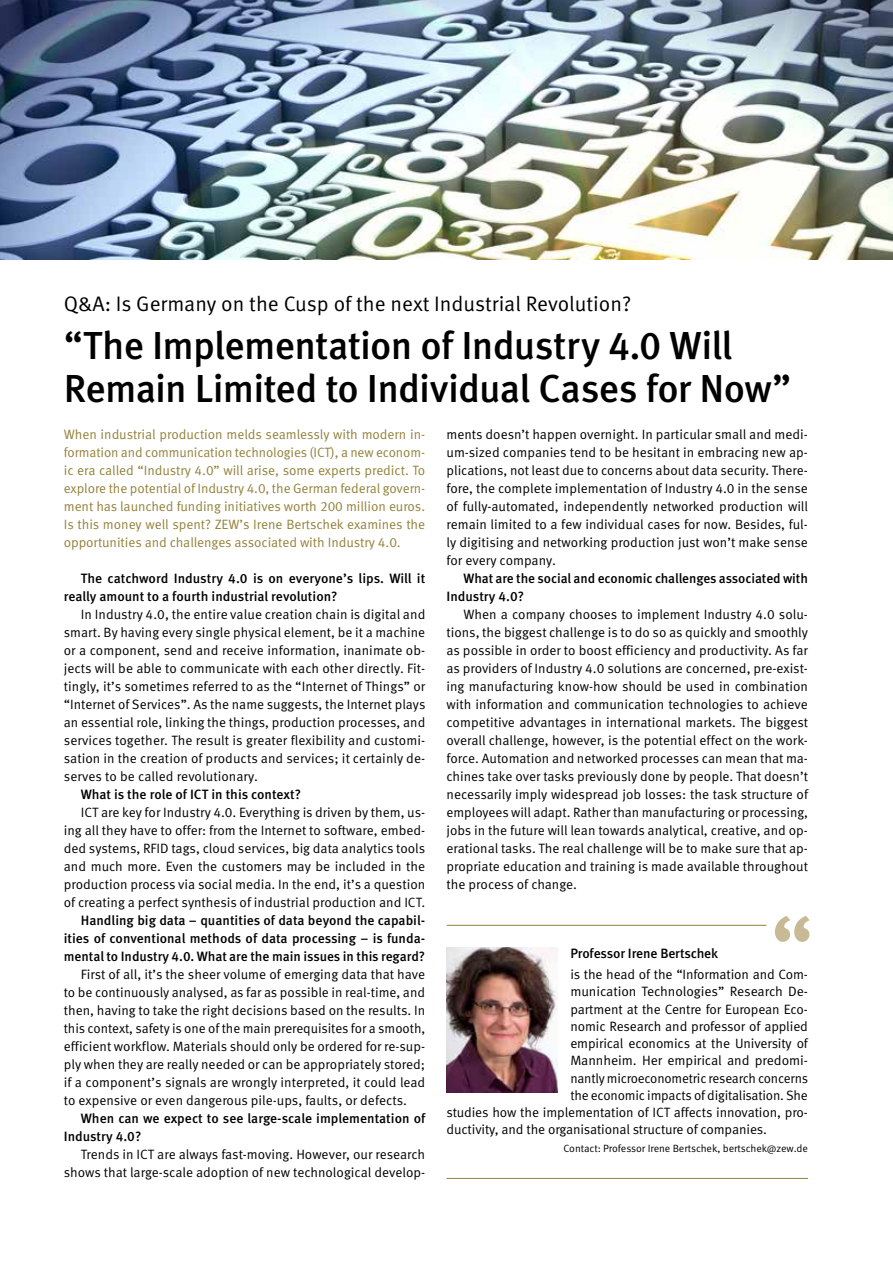
<style>
.page{position:relative;width:893px;height:1263px;background:#fff}
.page>*{position:absolute;margin:0;border:0;box-sizing:border-box;transform-origin:0 0}
.t1{font:500 39px/43.5px "Meta Pro";letter-spacing:-.02em;color:#000}
.t2{font:21px "Meta Pro";color:#000}
.t3{font:13.5px/18px "Meta Pro";letter-spacing:-.01em;color:#000;text-align:justify}
.t4{font:500 13.5px/18px "Meta Pro";letter-spacing:-.005em;color:#000}
.t5{font:13.5px/18px "Meta Pro";letter-spacing:-.005em;color:#94813a;text-align:justify}
.t6{font:10.5px "Meta Pro";letter-spacing:-.005em;color:#000}
</style>
<div class="page">
<hr style="left:446px;top:1178px;width:362px;height:1px;background:#94813a">
<img style="left:446px;top:947px;width:112px;height:145px">
<hr style="left:447px;top:925px;width:319px;height:1px;background:#94813a">
<svg style="left:775px;top:916px;width:35px;height:26px"></svg>
<img style="left:0;top:0;width:893px;height:259px">
<h2 class="t2" style="left:64px;top:290px;width:569px">Q&amp;A: Is Germany on the Cusp of the next Industrial Revolution?</h2>
<h1 class="t1" style="left:64px;top:325px;width:729px">“The Implementation of Industry 4.0 Will<br>Remain Limited to Individual Cases for Now”</h1>
<p class="t5" style="left:64px;top:426px;width:363px">When industrial production melds seamlessly with modern in&shy;formation and communication technologies (ICT), a new econom&shy;ic era called “Industry 4.0” will arise, some experts predict. To explore the potential of Industry 4.0, the German federal govern&shy;ment has launched funding initiatives worth 200 million euros.<br>Is this money well spent? ZEW’s Irene Bertschek examines the opportunities and challenges associated with Industry 4.0.</p>
<p class="t4" style="left:64px;top:570px;width:363px;text-indent:17px">The catchword Industry 4.0 is on everyone’s lips. Will it really amount to a fourth industrial revolution?</p>
<p class="t3" style="left:64px;top:606px;width:363px;text-indent:17px">In Industry 4.0, the entire value creation chain is digital and smart. By having every single physical element, be it a machine or a component, send and receive information, inanimate ob&shy;jects will be able to communicate with each other directly. Fit&shy;tingly, it’s sometimes referred to as the “Internet of Things” or “Internet of Services”. As the name suggests, the Internet plays an essential role, linking the things, production processes, and services together. The result is greater flexibility and customi&shy;sation in the creation of products and services; it certainly de&shy;serves to be called revolutionary.</p>
<p class="t4" style="left:81px;top:786px;width:222px">What is the role of ICT in this context?</p>
<p class="t3" style="left:64px;top:804px;width:363px;text-indent:17px">ICT are key for Industry 4.0. Everything is driven by them, us&shy;ing all they have to offer: from the Internet to software, embed&shy;ded systems, RFID tags, cloud services, big data analytics tools and much more. Even the customers may be included in the production process via social media. In the end, it’s a question of creating a perfect synthesis of industrial production and ICT.</p>
<p class="t4" style="left:64px;top:912px;width:363px;text-align:justify;text-indent:17px">Handling big data – quantities of data beyond the capabil&shy;ities of conventional methods of data processing – is funda&shy;mental to Industry 4.0. What are the main issues in this regard?</p>
<p class="t3" style="left:64px;top:966px;width:363px;text-indent:17px">First of all, it’s the sheer volume of emerging data that have to be continuously analysed, as far as possible in real-time, and then, having to take the right decisions based on the results. In this context, safety is one of the main prerequisites for a smooth, efficient workflow. Materials should only be ordered for re-sup&shy;ply when they are really needed or can be appropriately stored; if a component’s signals are wrongly interpreted, it could lead to expensive or even dangerous pile-ups, faults, or defects.</p>
<p class="t4" style="left:64px;top:1110px;width:363px;text-indent:17px">When can we expect to see large-scale implementation of<br>Industry 4.0?</p>
<p class="t3" style="left:64px;top:1146px;width:363px;text-align:right">Trends in ICT are always fast-moving. However, our research shows that large-scale adoption of new technological develop-</p>
<p class="t3" style="left:446px;top:426px;width:363px">ments doesn’t happen overnight. In particular small and medi&shy;um-sized companies tend to be hesitant in embracing new ap&shy;plications, not least due to concerns about data security. There&shy;fore, the complete implementation of Industry 4.0 in the sense of fully-automated, independently networked production will remain limited to a few individual cases for now. Besides, ful&shy;ly digitising and networking production just won’t make sense for every company.</p>
<p class="t4" style="left:446px;top:570px;width:363px;text-indent:17px">What are the social and economic challenges associated with<br>Industry 4.0?</p>
<p class="t3" style="left:446px;top:606px;width:363px;text-indent:17px">When a company chooses to implement Industry 4.0 solu&shy;tions, the biggest challenge is to do so as quickly and smoothly as possible in order to boost efficiency and productivity. As far as providers of Industry 4.0 solutions are concerned, pre-exist&shy;ing manufacturing know-how should be used in combination with information and communication technologies to achieve competitive advantages in international markets. The biggest overall challenge, however, is the potential effect on the work&shy;force. Automation and networked processes can mean that ma&shy;chines take over tasks previously done by people. That doesn’t necessarily imply widespread job losses: the task structure of employees will adapt. Rather than manufacturing or processing, jobs in the future will lean towards analytical, creative, and op&shy;erational tasks. The real challenge will be to make sure that ap&shy;propriate education and training is made available throughout the process of change.</p>
<p class="t4" style="left:570px;top:944px;width:149px">Professor Irene Bertschek</p>
<p class="t3" style="left:570px;top:966px;width:239px">is the head of the “Information and Com-</p>
<p class="t3" style="left:570px;top:983px;width:239px">munication Technologies” Research De-</p>
<p class="t3" style="left:570px;top:1000px;width:239px">partment at the Centre for European Eco-</p>
<p class="t3" style="left:570px;top:1017px;width:239px">nomic Research and professor of applied</p>
<p class="t3" style="left:570px;top:1035px;width:239px">empirical economics at the University of</p>
<p class="t3" style="left:570px;top:1052px;width:239px">Mannheim. Her empirical and predomi-</p>
<p class="t3" style="left:570px;top:1069px;width:239px">nantly microeconometric research concerns</p>
<p class="t3" style="left:570px;top:1086px;width:239px">the economic impacts of digitalisation. She</p>
<p class="t3" style="left:446px;top:1104px;width:363px">studies how the implementation of ICT affects innovation, pro-</p>
<p class="t3" style="left:446px;top:1121px;width:322px">ductivity, and the organisational structure of companies.</p>
<p class="t6" style="left:564px;top:1142px;width:246px">Contact: Professor Irene Bertschek, bertschek@zew.de</p>
</div>
